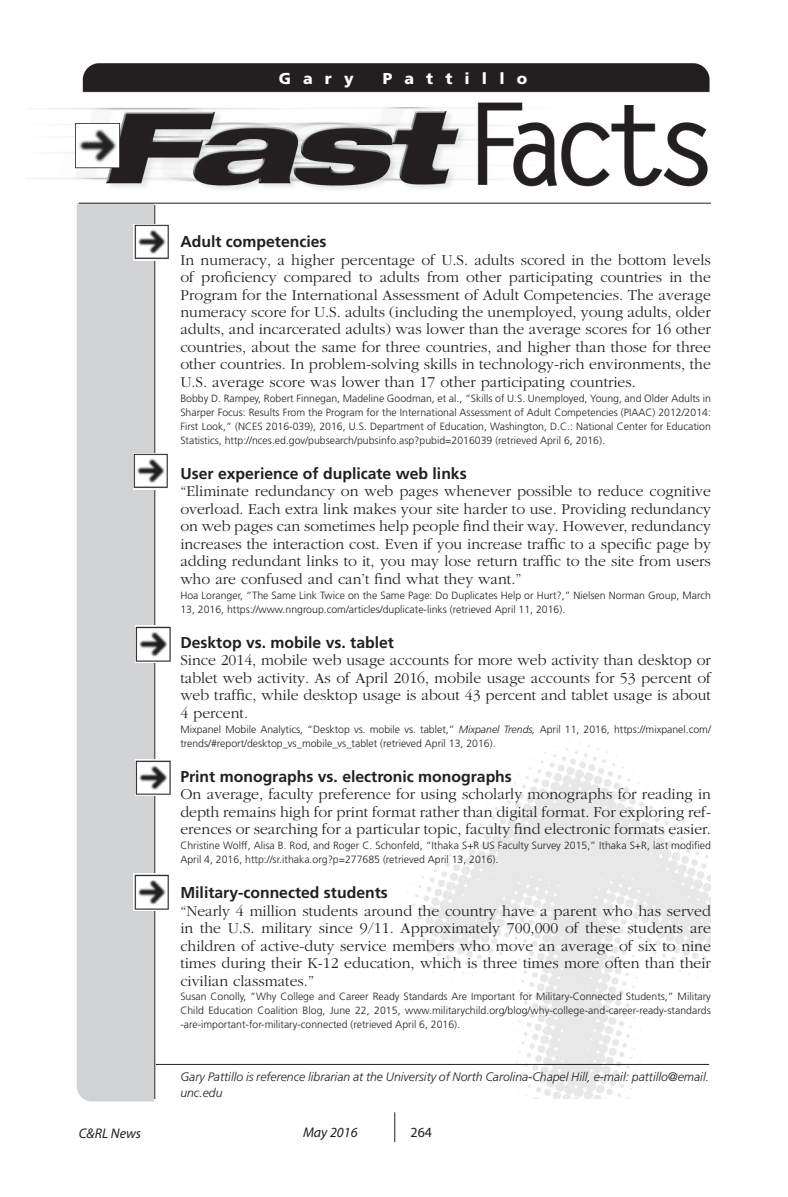
<style>
.page{position:relative;width:788px;height:1197px;background:#fff}
.page>*{position:absolute;margin:0;border:0;box-sizing:border-box;transform-origin:0 0}
.t1{font:300 15.75px/17.5px "Garamond";color:#231f20;text-align:justify}
.t2{font:700 15.75px "Frutiger";color:#231f20}
.t3{font:900 15.75px "Frutiger";letter-spacing:.77em;color:#fff}
.t4{font:italic 14px "Myriad Pro";color:#231f20}
.t5{font:14px "Myriad Pro";color:#231f20}
.t6{font:italic 300 12.25px/15.8px "Frutiger";color:#231f20}
.t7{font:300 10.5px/14px "Frutiger";color:#231f20}
.s1{font-style:italic}
</style>
<div class="page">
<hr style="left:394px;top:1112px;width:1px;height:30px;background:#231f20">
<img style="left:76px;top:202px;width:101px;height:900px">
<img style="left:392px;top:743px;width:318px;height:356px">
<hr style="left:156px;top:1064px;width:553px;height:1px;background:#231f20">
<img style="left:33px;top:63px;width:677px;height:127px">
<hr style="left:79px;top:203px;width:631px;height:1px;background:#231f20">
<hr style="left:154px;top:205px;width:1px;height:894px;background:#231f20">
<img style="left:134px;top:224px;width:38px;height:37px">
<img style="left:136px;top:626px;width:37px;height:36px">
<img style="left:133px;top:453px;width:38px;height:37px">
<img style="left:136px;top:759px;width:37px;height:37px">
<img style="left:134px;top:874px;width:37px;height:36px">
<p class="t3" style="left:279px;top:69px;width:76px">Gary</p>
<p class="t3" style="left:383px;top:69px;width:146px">Pattillo</p>
<p class="t2" style="left:180px;top:232px;width:148px">Adult competencies</p>
<p class="t1" style="left:180px;top:251px;width:532px">In numeracy, a higher percentage of U.S. adults scored in the bottom levels of proficiency compared to adults from other participating countries in the Program for the International Assessment of Adult Competencies. The average numeracy score for U.S. adults (including the unemployed, young adults, older adults, and incarcerated adults) was lower than the average scores for 16 other countries, about the same for three countries, and higher than those for three other countries. In problem-solving skills in technology-rich environments, the U.S. average score was lower than 17 other participating countries.</p>
<p class="t7" style="left:180px;top:391px;width:532px;text-align:justify">Bobby D. Rampey, Robert Finnegan, Madeline Goodman, et al., “Skills of U.S. Unemployed, Young, and Older Adults in Sharper Focus: Results From the Program for the International Assessment of Adult Competencies (PIAAC) 2012/2014:<br>First Look,” (NCES 2016-039), 2016, U.S. Department of Education, Washington, D.C.: National Center for Education Statistics, http://nces.ed.gov/pubsearch/pubsinfo.asp?pubid=2016039 (retrieved April 6, 2016).</p>
<p class="t2" style="left:180px;top:464px;width:288px">User experience of duplicate web links</p>
<p class="t1" style="left:180px;top:483px;width:532px">“Eliminate redundancy on web pages whenever possible to reduce cognitive overload. Each extra link makes your site harder to use. Providing redundancy on web pages can sometimes help people find their way. However, redundancy increases the interaction cost. Even if you increase traffic to a specific page by adding redundant links to it, you may lose return traffic to the site from users who are confused and can’t find what they want.”</p>
<p class="t7" style="left:180px;top:588px;width:532px">Hoa Loranger, “The Same Link Twice on the Same Page: Do Duplicates Help or Hurt?,” Nielsen Norman Group, March<br>13, 2016, https://www.nngroup.com/articles/duplicate-links (retrieved April 11, 2016).</p>
<p class="t2" style="left:180px;top:633px;width:215px">Desktop vs. mobile vs. tablet</p>
<p class="t1" style="left:180px;top:652px;width:532px">Since 2014, mobile web usage accounts for more web activity than desktop or tablet web activity. As of April 2016, mobile usage accounts for 53 percent of web traffic, while desktop usage is about 43 percent and tablet usage is about 4 percent.</p>
<p class="t7" style="left:180px;top:722px;width:532px">Mixpanel Mobile Analytics, “Desktop vs. mobile vs. tablet,” <span class="s1">Mixpanel Trends,</span> April 11, 2016, https://mixpanel.com/ trends/#report/desktop_vs_mobile_vs_tablet (retrieved April 13, 2016).</p>
<p class="t2" style="left:180px;top:767px;width:333px">Print monographs vs. electronic monographs</p>
<p class="t1" style="left:180px;top:786px;width:532px">On average, faculty preference for using scholarly monographs for reading in depth remains high for print format rather than digital format. For exploring ref&shy;erences or searching for a particular topic, faculty find electronic formats easier.</p>
<p class="t7" style="left:180px;top:839px;width:532px">Christine Wolff, Alisa B. Rod, and Roger C. Schonfeld, “Ithaka S+R US Faculty Survey 2015,” Ithaka S+R, last modified<br>April 4, 2016, http://sr.ithaka.org?p=277685 (retrieved April 13, 2016).</p>
<p class="t2" style="left:180px;top:883px;width:209px">Military-connected students</p>
<p class="t1" style="left:180px;top:902px;width:532px">“Nearly 4 million students around the country have a parent who has served in the U.S. military since 9/11. Approximately 700,000 of these students are children of active-duty service members who move an average of six to nine times during their K-12 education, which is three times more often than their civilian classmates.”</p>
<p class="t7" style="left:180px;top:990px;width:532px;text-align:justify">Susan Conolly, “Why College and Career Ready Standards Are Important for Military-Connected Students,” Military Child Education Coalition Blog, June 22, 2015, www.militarychild.org/blog/why-college-and-career-ready-standards -are-important-for-military-connected (retrieved April 6, 2016).</p>
<p class="t6" style="left:180px;top:1069px;width:530px">Gary Pattillo is reference librarian at the University of North Carolina-Chapel Hill, e-mail: pattillo@email. unc.edu</p>
<p class="t4" style="left:79px;top:1124px;width:64px">C&amp;RL News</p>
<p class="t4" style="left:303px;top:1124px;width:56px">May 2016</p>
<p class="t5" style="left:410px;top:1124px;width:23px">264</p>
</div>
